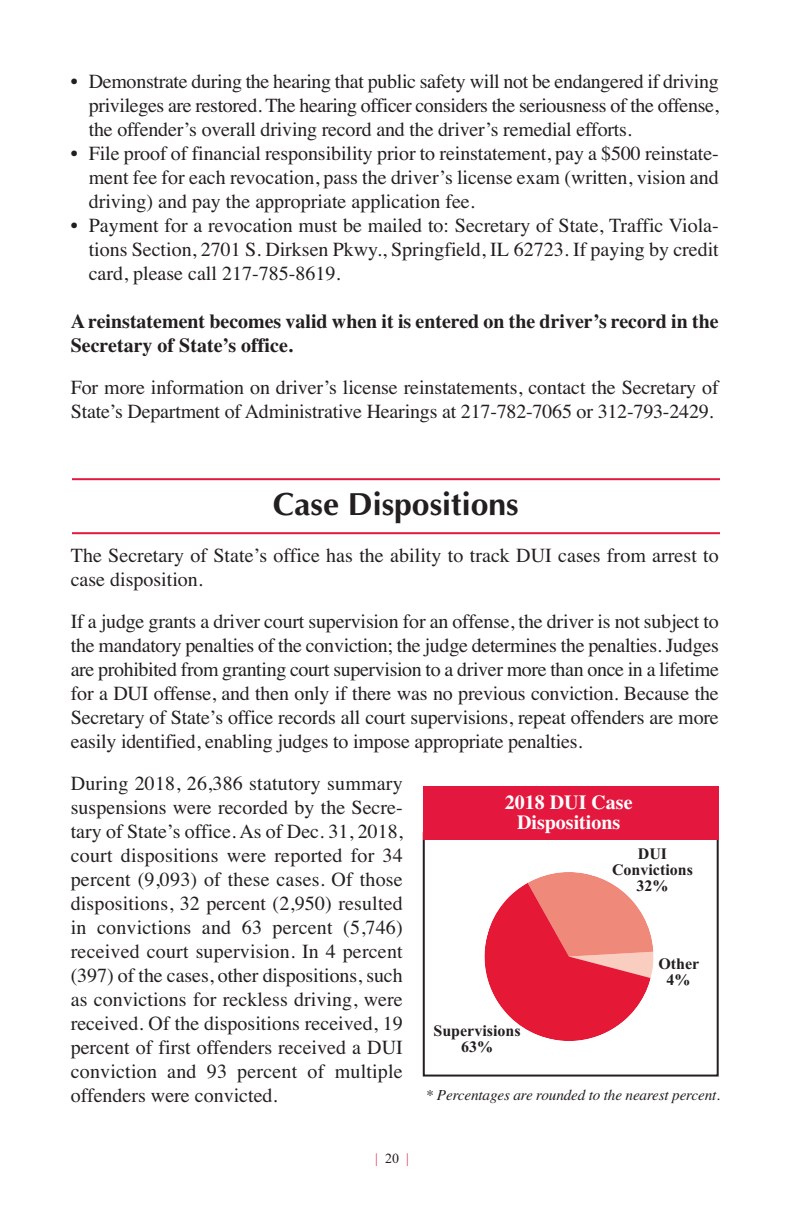
<style>
.page{position:relative;width:792px;height:1224px;background:#fff}
.page>*{position:absolute;margin:0;border:0;box-sizing:border-box;transform-origin:0 0}
.t1{font:700 32px "Optima";color:#231f20}
.t2{font:20px/24px "Times";letter-spacing:-.005em;color:#231f20;text-align:justify}
.t3{font:700 20px/24px "Times";color:#231f20}
.t4{font:700 20px/20px "Times";color:#fff;text-align:center}
.t5{font:700 16px/16px "Times New Roman";color:#231f20;text-align:center}
.t6{font:italic 15.2px "Times";letter-spacing:-.01em;color:#231f20}
.t7{font:14px "Times New Roman";color:#e4183e}
.s1{color:#231f20}
</style>
<div class="page">
<hr style="left:72px;top:478px;width:648px;height:2px;background:#e4183e">
<hr style="left:72px;top:532px;width:648px;height:2px;background:#e4183e">
<div style="left:423px;top:832px;width:296px;height:245px;border:2px solid #231f20"></div>
<div style="left:423px;top:786px;width:296px;height:54px;background:#e4183e"></div>
<svg style="left:484px;top:872px;width:170px;height:169px"></svg>
<p class="t2" style="left:89px;top:71px;width:632px;text-indent:-18px">• Demonstrate during the hearing that public safety will not be endangered if driving privileges are restored. The hearing officer considers the seriousness of the offense, the offender’s overall driving record and the driver’s remedial efforts.</p>
<p class="t2" style="left:89px;top:143px;width:632px;text-indent:-18px">• File proof of financial responsibility prior to reinstatement, pay a $500 reinstate&shy;ment fee for each revocation, pass the driver’s license exam (written, vision and driving) and pay the appropriate application fee.</p>
<p class="t2" style="left:89px;top:215px;width:632px;text-indent:-18px">• Payment for a revocation must be mailed to: Secretary of State, Traffic Viola&shy;tions Section, 2701 S. Dirksen Pkwy., Springfield, IL 62723. If paying by credit card, please call 217-785-8619.</p>
<p class="t3" style="left:71px;top:311px;width:649px">A reinstatement becomes valid when it is entered on the driver’s record in the<br>Secretary of State’s office.</p>
<p class="t2" style="left:71px;top:377px;width:650px">For more information on driver’s license reinstatements, contact the Secretary of<br>State’s Department of Administrative Hearings at 217-782-7065 or 312-793-2429.</p>
<h1 class="t1" style="left:273px;top:491px;width:247px">Case Dispositions</h1>
<p class="t2" style="left:71px;top:545px;width:650px">The Secretary of State’s office has the ability to track DUI cases from arrest to case disposition.</p>
<p class="t2" style="left:71px;top:611px;width:650px">If a judge grants a driver court supervision for an offense, the driver is not subject to the mandatory penalties of the conviction; the judge determines the penalties. Judges are prohibited from granting court supervision to a driver more than once in a lifetime for a DUI offense, and then only if there was no previous conviction. Because the Secretary of State’s office records all court supervisions, repeat offenders are more easily identified, enabling judges to impose appropriate penalties.</p>
<p class="t2" style="left:71px;top:773px;width:334px">During 2018, 26,386 statutory summary suspensions were recorded by the Secre&shy;tary of State’s office. As of Dec. 31, 2018, court dispositions were reported for 34 percent (9,093) of these cases. Of those dispositions, 32 percent (2,950) resulted in convictions and 63 percent (5,746) received court supervision. In 4 percent (397) of the cases, other dispositions, such as convictions for reckless driving, were received. Of the dispositions received, 19 percent of first offenders received a DUI conviction and 93 percent of multiple offenders were convicted.</p>
<p class="t4" style="left:505px;top:794px;width:129px">2018 DUI Case<br>Dispositions</p>
<p class="t5" style="left:612px;top:846px;width:82px">DUI<br>Convictions<br>32%</p>
<p class="t5" style="left:658px;top:955px;width:42px">Other<br>4%</p>
<p class="t5" style="left:433px;top:1022px;width:89px">Supervisions<br>63%</p>
<p class="t6" style="left:426px;top:1090px;width:296px">* Percentages are rounded to the nearest percent.</p>
<p class="t7" style="left:375px;top:1150px;width:35px">| <span class="s1">20</span> |</p>
</div>
